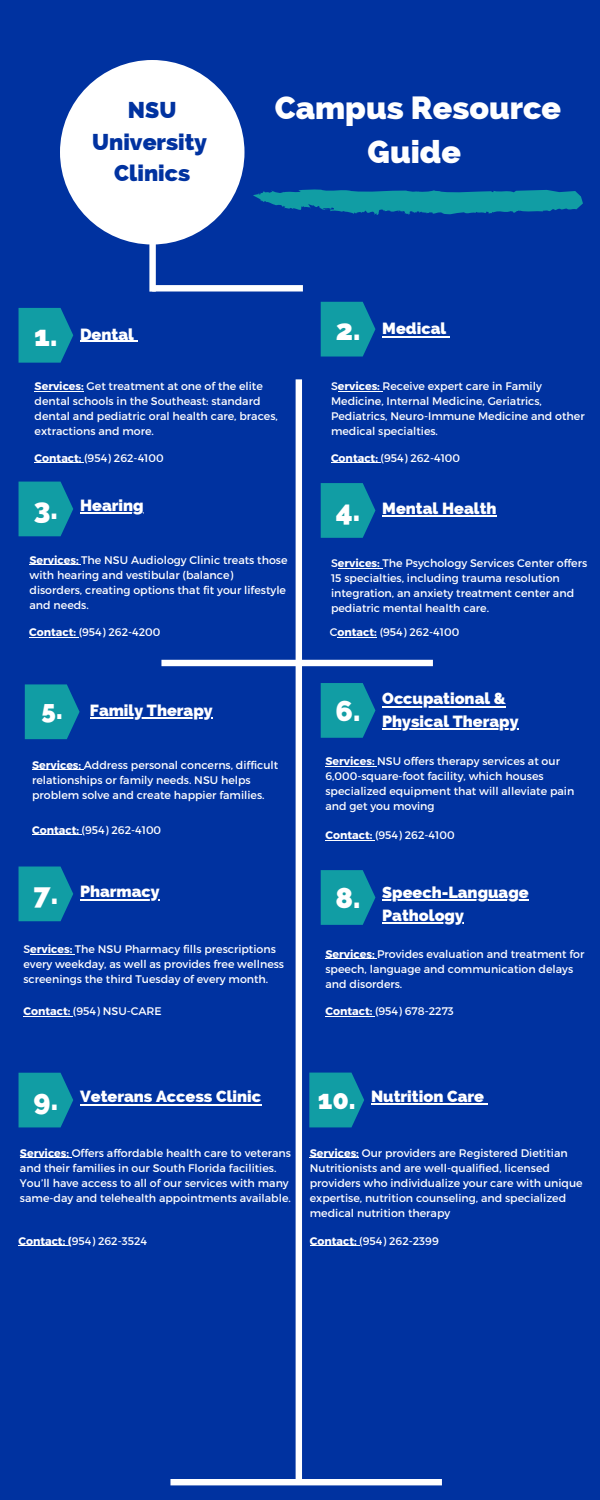
<style>
.page{position:relative;width:600px;height:1500px;background:#0032a0}
.page>*{position:absolute;margin:0;border:0;box-sizing:border-box;transform-origin:0 0}
.t1{font:800 32.1px/44.1px "Raleway";color:#fff;text-align:center}
.t2{font:800 28.9px "Raleway";color:#fff}
.t3{font:800 26.9px "Raleway";color:#fff}
.t4{font:800 25.9px "Raleway";color:#fff}
.t5{font:800 22.9px/31.5px "Raleway";color:#0032a0;text-align:center}
.t6{font:800 16.2px/22.5px "Raleway";color:#fff}
.t7{font:11px/15px "Montserrat";color:#fff}
.s1{font-weight:700}
</style>
<div class="page">
<div style="left:60px;top:60px;width:184px;height:184px;background:#fff;border-radius:50%"></div>
<svg style="left:321px;top:302px;width:54px;height:55px;background:#0e90a3"></svg>
<hr style="left:382px;top:336px;width:64px;height:1px;background:#fff">
<svg style="left:19px;top:308px;width:54px;height:55px;background:#0e90a3"></svg>
<hr style="left:80px;top:341px;width:54px;height:1px;background:#fff">
<hr style="left:382px;top:516px;width:115px;height:1px;background:#fff">
<svg style="left:19px;top:482px;width:54px;height:54px;background:#0f91a3"></svg>
<hr style="left:80px;top:513px;width:64px;height:1px;background:#fff">
<hr style="left:382px;top:706px;width:124px;height:1px;background:#fff">
<hr style="left:382px;top:728px;width:137px;height:2px;background:#fff">
<svg style="left:25px;top:684px;width:55px;height:55px;background:#0e8fa3"></svg>
<hr style="left:90px;top:717px;width:123px;height:2px;background:#fff">
<svg style="left:149px;top:189px;width:434px;height:103px"></svg>
<hr style="left:35px;top:391px;width:49px;height:1px;background:#fff">
<hr style="left:35px;top:462px;width:49px;height:1px;background:#fff">
<hr style="left:30px;top:564px;width:51px;height:1px;background:#fff">
<hr style="left:32px;top:769px;width:52px;height:1px;background:#fff">
<hr style="left:29px;top:637px;width:50px;height:1px;background:#fff">
<hr style="left:32px;top:834px;width:50px;height:1px;background:#fff">
<svg style="left:19px;top:867px;width:54px;height:54px;background:#0f91a3"></svg>
<hr style="left:80px;top:899px;width:80px;height:1px;background:#fff">
<hr style="left:382px;top:900px;width:147px;height:1px;background:#fff">
<hr style="left:382px;top:922px;width:73px;height:2px;background:#fff">
<hr style="left:30px;top:954px;width:45px;height:1px;background:#fff">
<hr style="left:23px;top:1016px;width:50px;height:1px;background:#fff">
<hr style="left:20px;top:1157px;width:52px;height:1px;background:#fff">
<hr style="left:18px;top:1245px;width:54px;height:1px;background:#fff">
<svg style="left:19px;top:1073px;width:54px;height:54px;background:#0f91a3"></svg>
<hr style="left:80px;top:1104px;width:181px;height:1px;background:#fff">
<svg style="left:161px;top:379px;width:281px;height:1106px"></svg>
<hr style="left:371px;top:1104px;width:113px;height:1px;background:#fff">
<hr style="left:310px;top:1157px;width:49px;height:1px;background:#fff">
<hr style="left:310px;top:1245px;width:49px;height:1px;background:#fff">
<p class="t5" style="left:92px;top:94px;width:116px">NSU<br>University</p>
<p class="t5" style="left:114px;top:157px;width:77px">Clinics</p>
<p class="t1" style="left:275px;top:86px;width:288px">Campus Resource<br>Guide</p>
<p class="t2" style="left:34px;top:318px;width:25px">1.</p>
<p class="t6" style="left:80px;top:323px;width:55px">Dental</p>
<p class="t2" style="left:336px;top:312px;width:26px">2.</p>
<p class="t6" style="left:382px;top:317px;width:66px">Medical</p>
<p class="t7" style="left:35px;top:378px;width:245px"><span class="s1">Services:</span> Get treatment at one of the elite dental schools in the Southeast: standard dental and pediatric oral health care, braces, extractions and more.</p>
<p class="t7" style="left:331px;top:378px;width:255px">S<span class="s1">ervices:</span> Receive expert care in Family Medicine, Internal Medicine, Geriatrics, Pediatrics, Neuro-Immune Medicine and other medical specialties.</p>
<p class="t7" style="left:35px;top:450px;width:131px"><span class="s1">Contact:</span> (954) 262-4100</p>
<p class="t7" style="left:331px;top:450px;width:131px"><span class="s1">Contact:</span> (954) 262-4100</p>
<p class="t2" style="left:34px;top:492px;width:26px">3.</p>
<p class="t6" style="left:80px;top:494px;width:65px">Hearing</p>
<p class="t2" style="left:336px;top:494px;width:26px">4.</p>
<p class="t6" style="left:382px;top:497px;width:116px">Mental Health</p>
<p class="t7" style="left:30px;top:552px;width:260px"><span class="s1">Services:</span> The NSU Audiology Clinic treats those with hearing and vestibular (balance) disorders, creating options that fit your lifestyle and needs.</p>
<p class="t7" style="left:331px;top:555px;width:258px">S<span class="s1">ervices:</span> The Psychology Services Center offers 15 specialties, including trauma resolution integration, an anxiety treatment center and pediatric mental health care.</p>
<p class="t7" style="left:29px;top:624px;width:133px"><span class="s1">Contact:</span> (954) 262-4200</p>
<p class="t7" style="left:330px;top:624px;width:131px">C<span class="s1">ontact:</span> (954) 262-4100</p>
<p class="t4" style="left:42px;top:695px;width:23px">5.</p>
<p class="t6" style="left:90px;top:699px;width:124px">Family Therapy</p>
<p class="t2" style="left:336px;top:694px;width:26px">6.</p>
<p class="t6" style="left:382px;top:687px;width:138px">Occupational &amp;<br>Physical Therapy</p>
<p class="t7" style="left:32px;top:757px;width:248px"><span class="s1">Services:</span> Address personal concerns, difficult relationships or family needs. NSU helps problem solve and create happier families.</p>
<p class="t7" style="left:325px;top:753px;width:250px"><span class="s1">Services:</span> NSU offers therapy services at our 6,000-square-foot facility, which houses specialized equipment that will alleviate pain and get you moving</p>
<p class="t7" style="left:32px;top:822px;width:131px"><span class="s1">Contact:</span> (954) 262-4100</p>
<p class="t7" style="left:326px;top:827px;width:131px"><span class="s1">Contact:</span> (954) 262-4100</p>
<p class="t2" style="left:34px;top:877px;width:26px">7.</p>
<p class="t6" style="left:80px;top:881px;width:81px">Pharmacy</p>
<p class="t6" style="left:382px;top:881px;width:148px">Speech-Language<br>Pathology</p>
<p class="t2" style="left:336px;top:881px;width:27px">8.</p>
<p class="t7" style="left:23px;top:941px;width:262px">S<span class="s1">ervices:</span> The NSU Pharmacy fills prescriptions every weekday, as well as provides free wellness screenings the third Tuesday of every month.</p>
<p class="t7" style="left:325px;top:946px;width:261px"><span class="s1">Services:</span> Provides evaluation and treatment for speech, language and communication delays and disorders.</p>
<p class="t7" style="left:23px;top:1003px;width:140px"><span class="s1">Contact:</span> (954) NSU-CARE</p>
<p class="t7" style="left:325px;top:1003px;width:130px"><span class="s1">Contact:</span> (954) 678-2273</p>
<p class="t2" style="left:34px;top:1083px;width:26px">9.</p>
<p class="t6" style="left:80px;top:1085px;width:183px">Veterans Access Clinic</p>
<p class="t3" style="left:318px;top:1083px;width:40px">10.</p>
<p class="t6" style="left:371px;top:1085px;width:115px">Nutrition Care</p>
<p class="t7" style="left:310px;top:1145px;width:274px"><span class="s1">Services:</span> Our providers are Registered Dietitian Nutritionists and are well-qualified, licensed providers who individualize your care with unique expertise, nutrition counseling, and specialized medical nutrition therapy</p>
<p class="t7" style="left:310px;top:1233px;width:130px"><span class="s1">Contact:</span> (954) 262-2399</p>
<p class="t7" style="left:20px;top:1145px;width:273px"><span class="s1">Services:</span> Offers affordable health care to veterans and their families in our South Florida facilities.<br>You’ll have access to all of our services with many same-day and telehealth appointments available.</p>
<p class="t7" style="left:18px;top:1233px;width:130px"><span class="s1">Contact: (</span>954) 262-3524</p>
</div>
